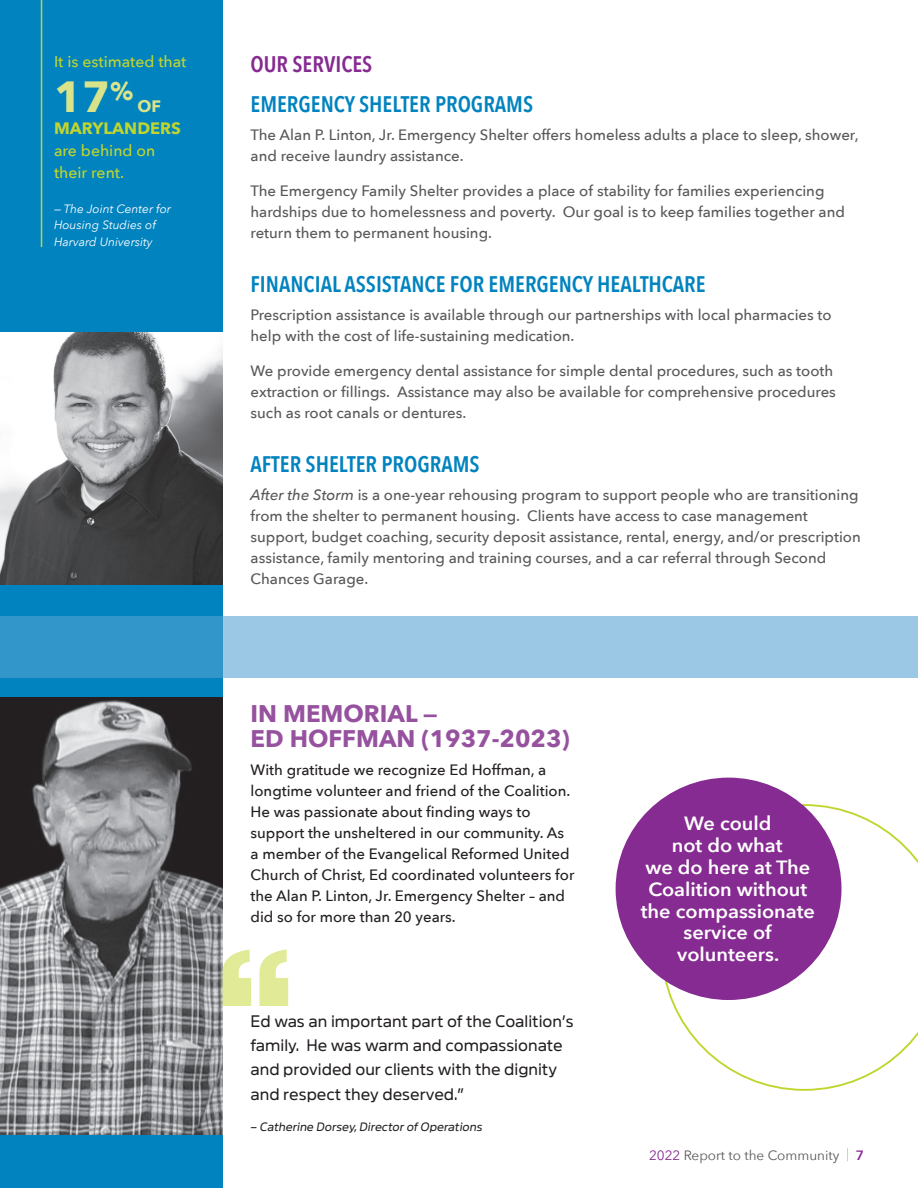
<style>
.page{position:relative;width:918px;height:1188px;background:#fff}
.page>*{position:absolute;margin:0;border:0;box-sizing:border-box;transform-origin:0 0}
.annual_report_main_t{font:700 43.5px "Avenir Next";color:#d9e48a}
.annual_report_main_t-2{font:700 24px/25.5px "Avenir Next";color:#96519f}
.heder{font:600 22.5px "Avenir Next Condensed";color:#0083bf}
.heder-2{font:600 22.5px "Avenir Next Condensed";color:#862b91}
.annual_report_main_t-3{font:600 19.2px/21.9px "Avenir Next";color:#fff;text-align:center;scale:1.04 1}
.donor_listing{font:16.5px/24px "Amsi Pro Normal";color:#231f20}
.annual_report_main_t-4{font:700 16.5px/21.9px "Avenir Next";color:#c1d52f}
.annual_report_main_t-5{font:500 15.75px "Avenir Next";color:#c1d52f}
.annual_report_main_t-6{font:500 15px/21px "Avenir Next";color:#57585a}
.annual_report_main_t-7{font:500 15px/21px "Avenir Next";color:#231f20}
.t1{font:13.5px "Avenir Next";color:#57585a}
.annual_report_main_t-8{font:italic 12px/16.5px "Avenir Next";color:#fff}
.donor_listing-2{font:italic 12px "Amsi Pro Normal";color:#231f20}
.s1{color:#d9e48a}
.s2{font-style:italic}
.s3{color:#862b91}
.s4{font-weight:200;color:#6c6d70}
.s5{font-weight:600;color:#862b91}
</style>
<div class="page">
<svg style="left:661px;top:804px;width:257px;height:287px"></svg>
<div style="left:0;top:0;width:222px;height:1188px;background:#0083bf"></div>
<hr style="left:41px;top:0;width:1px;height:247px;background:#c1d52f">
<div style="left:616px;top:778px;width:226px;height:222px;background:#862b91;border-radius:50%"></div>
<img style="left:0;top:333px;width:222px;height:251px">
<img style="left:0;top:698px;width:222px;height:436px">
<svg style="left:0;top:616px;width:918px;height:61px;background:#81bcde"></svg>
<svg style="left:222px;top:949px;width:66px;height:57px"></svg>
<p class="annual_report_main_t-5" style="left:54px;top:49px;width:134px">It is estimated that</p>
<p class="annual_report_main_t" style="left:54px;top:60px;width:81px">17<sup>%</sup></p>
<p class="annual_report_main_t-4" style="left:54px;top:95px;width:128px;text-indent:83px"><span class="s1">OF<br></span>MARYLANDERS</p>
<p class="annual_report_main_t-5" style="left:54px;top:137px;width:103px">are behind on</p>
<p class="annual_report_main_t-5" style="left:54px;top:159px;width:72px">their rent.</p>
<p class="annual_report_main_t-8" style="left:54px;top:200px;width:119px">— The Joint Center for<br>Housing Studies of<br>Harvard University</p>
<p class="heder-2" style="left:251px;top:45px;width:123px">OUR SERVICES</p>
<p class="heder" style="left:251px;top:85px;width:284px">EMERGENCY SHELTER PROGRAMS</p>
<p class="annual_report_main_t-6" style="left:251px;top:124px;width:610px">The Alan P. Linton, Jr. Emergency Shelter offers homeless adults a place to sleep, shower, and receive laundry assistance.</p>
<p class="annual_report_main_t-6" style="left:251px;top:179px;width:596px">The Emergency Family Shelter provides a place of stability for families experiencing hardships due to homelessness and poverty. Our goal is to keep families together and return them to permanent housing.</p>
<p class="heder" style="left:251px;top:265px;width:457px">FINANCIAL ASSISTANCE FOR EMERGENCY HEALTHCARE</p>
<p class="annual_report_main_t-6" style="left:251px;top:304px;width:583px">Prescription assistance is available through our partnerships with local pharmacies to help with the cost of life-sustaining medication.</p>
<p class="annual_report_main_t-6" style="left:251px;top:359px;width:587px">We provide emergency dental assistance for simple dental procedures, such as tooth extraction or fillings. Assistance may also be available for comprehensive procedures such as root canals or dentures.</p>
<p class="heder" style="left:251px;top:445px;width:231px">AFTER SHELTER PROGRAMS</p>
<p class="annual_report_main_t-6" style="left:251px;top:484px;width:612px"><span class="s2">After the Storm</span> is a one-year rehousing program to support people who are transitioning from the shelter to permanent housing. Clients have access to case management support, budget coaching, security deposit assistance, rental, energy, and/or prescription assistance, family mentoring and training courses, and a car referral through Second Chances Garage.</p>
<p class="annual_report_main_t-2" style="left:251px;top:700px;width:321px">IN MEMORIAL —<br>ED HOFFMAN (1937-2023)</p>
<p class="annual_report_main_t-7" style="left:251px;top:759px;width:325px">With gratitude we recognize Ed Hoffman, a longtime volunteer and friend of the Coalition.<br>He was passionate about finding ways to support the unsheltered in our community. As a member of the Evangelical Reformed United Church of Christ, Ed coordinated volunteers for the Alan P. Linton, Jr. Emergency Shelter – and did so for more than 20 years.</p>
<p class="donor_listing" style="left:251px;top:1007px;width:325px">Ed was an important part of the Coalition’s family. He was warm and compassionate and provided our clients with the dignity</p>
<p class="donor_listing" style="left:251px;top:1081px;width:215px">and respect they deserved.”</p>
<p class="donor_listing-2" style="left:251px;top:1117px;width:233px">– Catherine Dorsey, Director of Operations</p>
<p class="annual_report_main_t-3" style="left:641px;top:812px;width:169px">We could<br>not do what<br>we do here at The<br>Coalition without the compassionate service of volunteers.</p>
<p class="t1" style="left:649px;top:1144px;width:216px"><span class="s3">2022</span> Report to the Community <span class="s4">|</span> <span class="s5">7</span></p>
</div>
